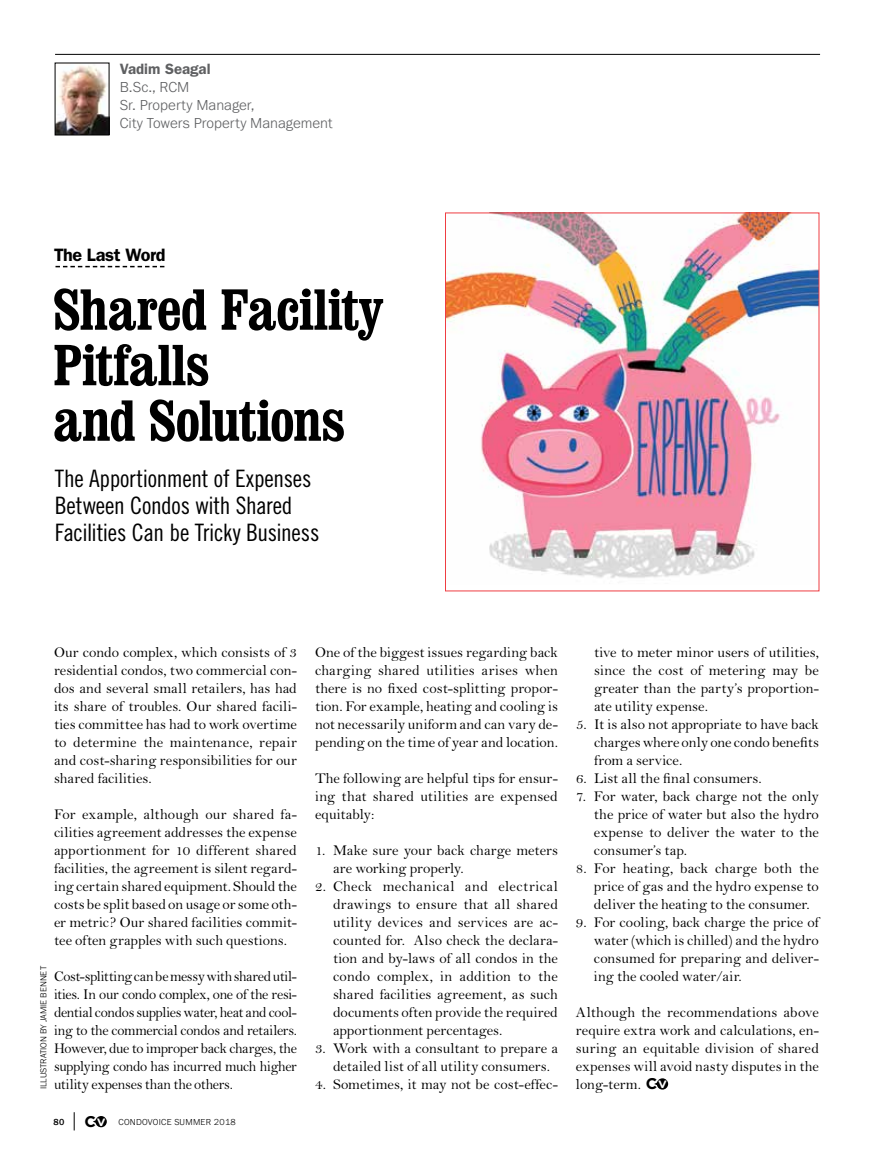
<style>
.page{position:relative;width:891px;height:1161px;background:#fff}
.page>*{position:absolute;margin:0;border:0;box-sizing:border-box;transform-origin:0 0}
.t1{font:700 condensed 57px/55.5px "Clarendon BT";letter-spacing:-.015em;color:#000}
.t2{font:24px/27px "Trade Gothic Cond Eighteen";letter-spacing:-.015em;color:#000}
.t3{font:600 18px "Franklin Gothic";letter-spacing:-.02em;color:#000}
.t4{font:15px/18px "Bell";color:#000;text-align:justify}
.t5{font:300 15px/18px "Franklin Gothic URW";color:#5f6062}
.t6{font:600 15px "Franklin Gothic";color:#5f6062}
.t7{font:300 9px "Franklin Gothic URW";letter-spacing:.005em;color:#000}
.t8{font:300 9px "Franklin Gothic URW";letter-spacing:.03em;color:#000}
.t9{font:500 9px "Franklin Gothic";color:#000}
.s1{font-family:"Gotham";font-weight:700;font-size:15.45px}
.s2{font-family:"Gotham";font-weight:700;font-size:10.65px;color:#fff}
</style>
<div class="page">
<svg style="left:93px;top:1116px;width:14px;height:11px"></svg>
<svg style="left:74px;top:1112px;width:1px;height:18px"></svg>
<img style="left:57px;top:65px;width:50px;height:68px">
<div style="left:55px;top:63px;width:54px;height:72px;border:1px solid #000"></div>
<svg style="left:56px;top:266px;width:108px;height:1px"></svg>
<hr style="left:55px;top:54px;width:765px;height:1px;background:#000">
<svg style="left:654px;top:1078px;width:14px;height:12px"></svg>
<img style="left:447px;top:215px;width:370px;height:363px">
<div style="left:445px;top:213px;width:374px;height:378px;border:1px solid #ef3d42"></div>
<p class="t6" style="left:120px;top:60px;width:92px">Vadim Seagal</p>
<p class="t5" style="left:120px;top:78px;width:214px">B.Sc., RCM<br>Sr. Property Manager,<br>City Towers Property Management</p>
<p class="t3" style="left:54px;top:245px;width:113px">The Last Word</p>
<h1 class="t1" style="left:53px;top:281px;width:331px">Shared Facility<br>Pitfalls<br>and Solutions</h1>
<h2 class="t2" style="left:55px;top:465px;width:266px">The Apportionment of Expenses<br>Between Condos with Shared<br>Facilities Can be Tricky Business</h2>
<p class="t4" style="left:54px;top:643px;width:245px">Our condo complex, which consists of 3 residential condos, two commercial con&shy;dos and several small retailers, has had its share of troubles. Our shared facili&shy;ties committee has had to work overtime to determine the maintenance, repair and cost-sharing responsibilities for our shared facilities.</p>
<p class="t4" style="left:54px;top:805px;width:245px">For example, although our shared fa&shy;cilities agreement addresses the expense apportionment for 10 different shared facilities, the agreement is silent regard&shy;ing certain shared equipment. Should the costs be split based on usage or some oth&shy;er metric? Our shared facilities commit&shy;tee often grapples with such questions.</p>
<p class="t4" style="left:54px;top:967px;width:245px">Cost-splitting can be messy with shared util&shy;ities. In our condo complex, one of the resi&shy;dential condos supplies water, heat and cool&shy;ing to the commercial condos and retailers.<br>However, due to improper back charges, the supplying condo has incurred much higher utility expenses than the others.</p>
<p class="t7" style="left:38px;top:1089px;width:124px;rotate:-90deg">ILLUSTRATION BY JAMIE BENNET</p>
<p class="t9" style="left:54px;top:1116px;width:12px">80</p>
<p class="t8" style="left:84px;top:1116px;width:153px"><span class="s1">C</span><span class="s2">V</span> CONDOVOICE SUMMER 2018</p>
<p class="t4" style="left:315px;top:643px;width:245px">One of the biggest issues regarding back charging shared utilities arises when there is no fixed cost-splitting propor&shy;tion. For example, heating and cooling is not necessarily uniform and can vary de&shy;pending on the time of year and location.</p>
<p class="t4" style="left:315px;top:769px;width:244px">The following are helpful tips for ensur&shy;ing that shared utilities are expensed equitably:</p>
<p class="t4" style="left:333px;top:841px;width:226px;text-indent:-18px">1. Make sure your back charge meters are working properly.</p>
<p class="t4" style="left:333px;top:877px;width:227px;text-indent:-18px">2. Check mechanical and electrical drawings to ensure that all shared utility devices and services are ac&shy;counted for. Also check the declara&shy;tion and by-laws of all condos in the condo complex, in addition to the shared facilities agreement, as such documents often provide the required apportionment percentages.</p>
<p class="t4" style="left:333px;top:1039px;width:227px;text-indent:-18px">3. Work with a consultant to prepare a detailed list of all utility consumers.</p>
<p class="t4" style="left:315px;top:1075px;width:244px">4. Sometimes, it may not be cost-effec-</p>
<p class="t4" style="left:594px;top:643px;width:227px">tive to meter minor users of utilities, since the cost of metering may be greater than the party’s proportion&shy;ate utility expense.</p>
<p class="t4" style="left:594px;top:715px;width:227px;text-indent:-18px">5. It is also not appropriate to have back charges where only one condo benefits from a service.</p>
<p class="t4" style="left:576px;top:769px;width:187px">6. List all the final consumers.</p>
<p class="t4" style="left:594px;top:787px;width:227px;text-indent:-18px">7. For water, back charge not the only the price of water but also the hydro expense to deliver the water to the consumer’s tap.</p>
<p class="t4" style="left:594px;top:859px;width:227px;text-indent:-18px">8. For heating, back charge both the price of gas and the hydro expense to deliver the heating to the consumer.</p>
<p class="t4" style="left:594px;top:913px;width:227px;text-indent:-18px">9. For cooling, back charge the price of water (which is chilled) and the hydro consumed for preparing and deliver&shy;ing the cooled water/air.</p>
<p class="t4" style="left:576px;top:1003px;width:245px">Although the recommendations above require extra work and calculations, en&shy;suring an equitable division of shared expenses will avoid nasty disputes in the</p>
<p class="t4" style="left:576px;top:1075px;width:92px">long-term. <span class="s1">C</span><span class="s2">V</span></p>
</div>
